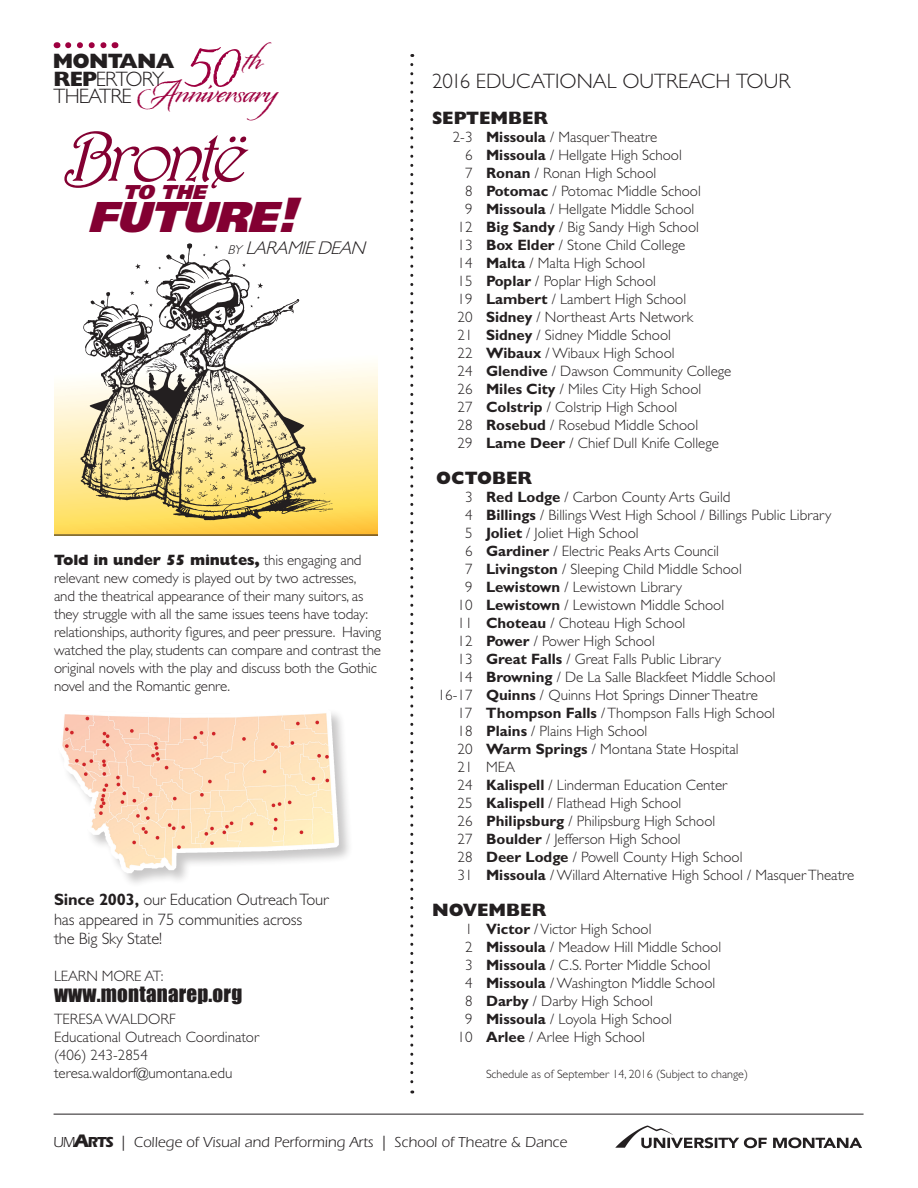
<style>
.page{position:relative;width:918px;height:1188px;background:#fff}
.page>*{position:absolute;margin:0;border:0;box-sizing:border-box;transform-origin:0 0}
.t1{font:italic 71.1px "Harrington";color:#830032}
.t2{font:61.2px "Origins";color:#9e0040}
.t3{font:italic 900 43.05px "Frutiger";color:#830032}
.t4{font:36.75px "Origins";color:#9e0040}
.t5{font:21px "Impact";letter-spacing:.01em;color:#231f20}
.t6{font:300 20.85px/17.9px "Gill Sans";color:#231f20}
.t7{font:800 20.85px/17.9px "Gill Sans";letter-spacing:-.04em;color:#231f20}
.t8{font:italic 900 19.95px "Frutiger";color:#830032}
.t9{font:italic 300 18.45px "Gill Sans";color:#231f20}
.t10{font:800 18px "Gill Sans";color:#231f20}
.t11{font:300 16.5px/19.5px "Gill Sans";letter-spacing:-.01em;color:#231f20}
.t12{font:300 15px/18px "Gill Sans";color:#231f20}
.t13{font:15px "Itc Eras";color:#231f20}
.t14{font:300 12px "Gill Sans";color:#231f20}
.s1{font-size:49.2px}
.s2{font-size:12.9px}
.s3{font-weight:800}
.s4{font-weight:700}
.s5{font-weight:700;font-size:18.75px}
</style>
<div class="page">
<svg style="left:410px;top:65px;width:3px;height:1029px"></svg>
<img style="left:62px;top:713px;width:287px;height:168px">
<hr style="left:54px;top:1114px;width:810px;height:1px;background:#231f20">
<img style="left:615px;top:1125px;width:247px;height:24px">
<svg style="left:54px;top:364px;width:324px;height:171px;background:#fce392"></svg>
<hr style="left:54px;top:535px;width:324px;height:1px;background:#231f20">
<img style="left:76px;top:243px;width:256px;height:282px">
<svg style="left:294px;top:486px;width:12px;height:12px"></svg>
<svg style="left:68px;top:42px;width:39px;height:6px"></svg>
<h2 class="t2" style="left:190px;top:29px;width:73px">50<sup>th</sup></h2>
<h3 class="t7" style="left:53px;top:52px;width:123px">MONTANA<br>REP</h3>
<h3 class="t6" style="left:54px;top:70px;width:112px;text-indent:42px">ERTO RY<br>THEATRE</h3>
<h3 class="t4" style="left:137px;top:68px;width:162px">Anniversary</h3>
<h1 class="t1" style="left:62px;top:114px;width:204px">Brontë</h1>
<h3 class="t8" style="left:122px;top:179px;width:91px">TO THE</h3>
<h3 class="t3" style="left:88px;top:190px;width:226px">FUTURE<span class="s1">!</span></h3>
<p class="t9" style="left:228px;top:237px;width:144px"><span class="s2">by</span> LARAM IED EAN</p>
<p class="t12" style="left:54px;top:551px;width:329px"><span class="s3">TOLD IN UNDER 55 MINUTES,</span> this engaging and relevant new comedy is played out by two actresses,<br>and the theatrical appearance of their many suitors, as they struggle with all the same issues teens have today: relationships, authority figures, and peer pressure. Having watched the play, students can compare and contrast the original novels with the play and discuss both the Gothic novel and the Romantic genre.</p>
<p class="t11" style="left:54px;top:890px;width:276px"><span class="s4">Since 2003,</span> our Education Outreach Tour has appeared in 75 communities across<br>the Big Sky State!</p>
<p class="t12" style="left:54px;top:967px;width:111px">Learn more at:</p>
<h3 class="t5" style="left:54px;top:977px;width:190px">WWW.MONTANAREP.ORG</h3>
<p class="t12" style="left:54px;top:1010px;width:207px">Teresa Waldorf<br>Educational Outreach Coordinator (406) 243-2854 teresa.waldorf@umontana.edu</p>
<h3 class="t6" style="left:432px;top:72px;width:319px">2016 educational OutreacH TOU</h3>
<h3 class="t6" style="left:778px;top:72px;width:13px">R</h3>
<p class="t10" style="left:432px;top:107px;width:118px">SEPTEMBER</p>
<p class="t12" style="left:453px;top:128px;width:206px">2-3 <span class="s4">Missoula</span> / Masquer Theatre</p>
<p class="t12" style="left:465px;top:146px;width:218px">6 <span class="s4">Missoula</span> / Hellgate High School</p>
<p class="t12" style="left:465px;top:164px;width:193px">7 <span class="s4">Ronan</span> / Ronan High School</p>
<p class="t12" style="left:465px;top:182px;width:237px">8 <span class="s4">Potomac</span> / Potomac Middle School</p>
<p class="t12" style="left:465px;top:200px;width:231px">9 <span class="s4">Missoula</span> / Hellgate Middle School</p>
<p class="t12" style="left:458px;top:218px;width:243px">12 <span class="s4">Big Sandy</span> / Big Sandy High School</p>
<p class="t12" style="left:458px;top:236px;width:229px">13 <span class="s4">Box Elder</span> / Stone Child College</p>
<p class="t12" style="left:458px;top:254px;width:189px">14 <span class="s4">Malta</span> / Malta High School</p>
<p class="t12" style="left:458px;top:272px;width:200px">15 <span class="s4">Poplar</span> / Poplar High School</p>
<p class="t12" style="left:458px;top:290px;width:230px">19 <span class="s4">Lambert</span> / Lambert High School</p>
<p class="t12" style="left:458px;top:308px;width:237px">20 <span class="s4">Sidney</span> / N ortheast Arts N etwork</p>
<p class="t12" style="left:458px;top:326px;width:215px">21 <span class="s4">Sidney</span> / Sidney Middle School</p>
<p class="t12" style="left:458px;top:344px;width:219px">22 <span class="s4">Wibaux</span> / Wibaux High School</p>
<p class="t12" style="left:458px;top:362px;width:276px">24 <span class="s4">Glendive</span> / Dawson Community College</p>
<p class="t12" style="left:458px;top:380px;width:245px">26 <span class="s4">Miles City</span> / Miles City High School</p>
<p class="t12" style="left:458px;top:398px;width:221px">27 <span class="s4">Colstrip</span> / Colstrip High School</p>
<p class="t12" style="left:458px;top:416px;width:242px">28 <span class="s4">Rosebud</span> / Rosebud Middle School</p>
<p class="t12" style="left:458px;top:434px;width:263px">29 <span class="s4">Lame Deer</span> / Chief Dull Knife College</p>
<p class="t10" style="left:436px;top:467px;width:98px">OCTOBER</p>
<p class="t12" style="left:465px;top:488px;width:267px">3 <span class="s4">Red Lodge</span> / Carbon County Arts Guild</p>
<p class="t12" style="left:465px;top:506px;width:368px">4 <span class="s4">Billings</span> / Billings West High School / Billings Public Library</p>
<p class="t12" style="left:465px;top:524px;width:175px">5 <span class="s4">Joliet</span> / Joliet High School</p>
<p class="t12" style="left:465px;top:542px;width:256px">6 <span class="s4">Gardiner</span> / Electric Peaks Arts Council</p>
<p class="t12" style="left:465px;top:560px;width:278px">7 <span class="s4">Livingston</span> / Sleeping Child Middle School</p>
<p class="t12" style="left:465px;top:578px;width:219px">9 <span class="s4">Lewistown</span> / Lewistown Library</p>
<p class="t12" style="left:458px;top:596px;width:268px">10 <span class="s4">Lewistown</span> / Lewistown Middle School</p>
<p class="t12" style="left:458px;top:614px;width:229px">11 <span class="s4">Choteau</span> / Choteau High School</p>
<p class="t12" style="left:458px;top:632px;width:199px">12 <span class="s4">Power</span> / Power High School</p>
<p class="t12" style="left:458px;top:650px;width:265px">13 <span class="s4">Great Falls</span> / Great Falls Public Library</p>
<p class="t12" style="left:458px;top:668px;width:320px">14 <span class="s4">Browning</span> / De La Salle Blackfeet Middle School</p>
<p class="t12" style="left:438px;top:686px;width:322px">16-17 <span class="s4">Quinns</span> / Quinns Hot Springs Dinner Theatre</p>
<p class="t12" style="left:457px;top:704px;width:319px">17 <span class="s4">Thompson Falls</span> / Thompson Falls High School</p>
<p class="t12" style="left:458px;top:722px;width:191px">18 <span class="s4">Plains</span> / Plains High School</p>
<p class="t12" style="left:458px;top:740px;width:283px">20 <span class="s4">Warm Springs</span> / Montana State Hospital</p>
<p class="t12" style="left:458px;top:758px;width:50px">21 MEA</p>
<p class="t12" style="left:458px;top:776px;width:271px">24 <span class="s4">Kalispell</span> / Linderman Education Center</p>
<p class="t12" style="left:458px;top:794px;width:225px">25 <span class="s4">Kalispell</span> / Flathead High School</p>
<p class="t12" style="left:458px;top:812px;width:259px">26 <span class="s4">Philipsburg</span> / Philipsburg High School</p>
<p class="t12" style="left:458px;top:830px;width:225px">27 <span class="s4">Boulder</span> / Jefferson High School</p>
<p class="t12" style="left:458px;top:848px;width:286px">28 <span class="s4">Deer Lodge</span> / Powell County High School</p>
<p class="t12" style="left:458px;top:866px;width:398px">31 <span class="s4">Missoula</span> / Willard Alternative High School / Masquer Theatre</p>
<p class="t10" style="left:432px;top:899px;width:116px">NOVEMBER</p>
<p class="t12" style="left:465px;top:920px;width:188px">1 <span class="s4">Victor</span> / Victor High School</p>
<p class="t12" style="left:465px;top:938px;width:258px">2 <span class="s4">Missoula</span> / Meadow Hill Middle School</p>
<p class="t12" style="left:465px;top:956px;width:247px">3 <span class="s4">Missoula</span> / C.S. Porter Middle School</p>
<p class="t12" style="left:465px;top:974px;width:252px">4 <span class="s4">Missoula</span> / Washington Middle School</p>
<p class="t12" style="left:465px;top:992px;width:189px">8 <span class="s4">Darby</span> / Darby High School</p>
<p class="t12" style="left:465px;top:1010px;width:208px">9 <span class="s4">Missoula</span> / Loyola High School</p>
<p class="t12" style="left:458px;top:1028px;width:189px">10 <span class="s4">Arlee</span> / Arlee High School</p>
<p class="t14" style="left:486px;top:1067px;width:263px">Schedule as of September 14, 2016 (Subject to change)</p>
<p class="t13" style="left:54px;top:1134px;width:515px">um<span class="s5">A</span><span class="s4">RTS</span> | College of Visual and Performing Arts | School of Theatre &amp; Dance</p>
</div>
